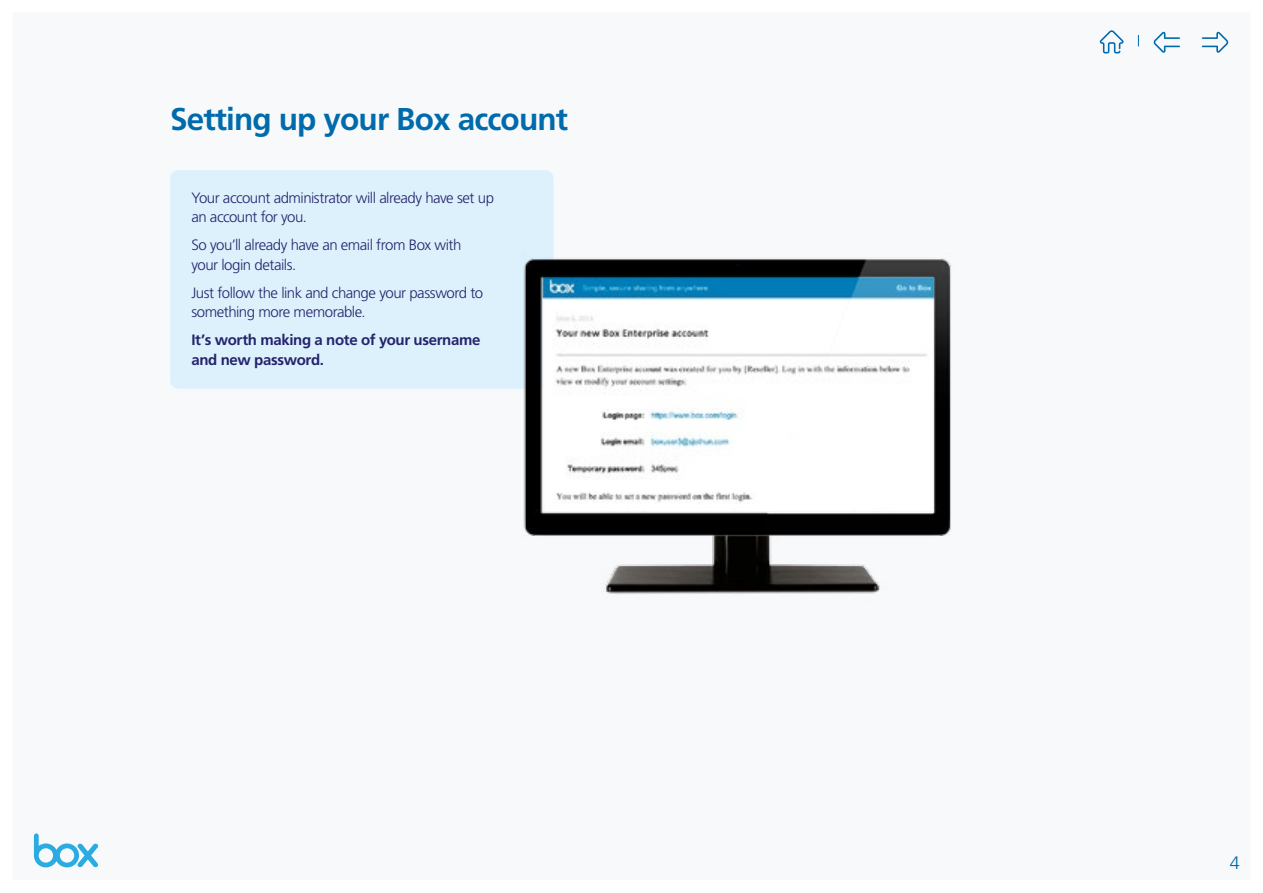
<style>
.page{position:relative;width:1263px;height:893px;background:#fff}
.page>*{position:absolute;margin:0;border:0;box-sizing:border-box;transform-origin:0 0}
.t1{font:31.5px "Frutiger WRIGHTS65 Bd";letter-spacing:-.025em;color:#006bac}
.t2{font:18px "Frutiger WRIGHTS45 Lt";color:#006bac}
.t3{font:15px/19.5px "Frutiger WRIGHTS45 Lt";letter-spacing:-.03em;color:#24246c}
.t4{font:15px/19.5px "Frutiger WRIGHTS65 Bd";letter-spacing:-.02em;color:#24246c}
</style>
<div class="page">
<svg style="left:34px;top:833px;width:64px;height:34px"></svg>
<div style="left:170px;top:170px;width:384px;height:219px;background:#ddf1fd;border-radius:9px"></div>
<img style="left:523px;top:217px;width:429px;height:378px">
<svg style="left:1202px;top:32px;width:26px;height:21px"></svg>
<svg style="left:1153px;top:32px;width:27px;height:21px"></svg>
<svg style="left:1100px;top:30px;width:23px;height:23px"></svg>
<h1 class="t1" style="left:170px;top:101px;width:399px">Setting up your Box account</h1>
<p class="t3" style="left:191px;top:188px;width:304px">Your account administrator will already have set up an account for you.</p>
<p class="t3" style="left:191px;top:235px;width:271px">So you’ll already have an email from Box with your login details.</p>
<p class="t3" style="left:191px;top:283px;width:293px">Just follow the link and change your password to something more memorable.</p>
<p class="t4" style="left:191px;top:330px;width:291px">It’s worth making a note of your username and new password.</p>
<p class="t2" style="left:1230px;top:852px;width:11px">4</p>
</div>
